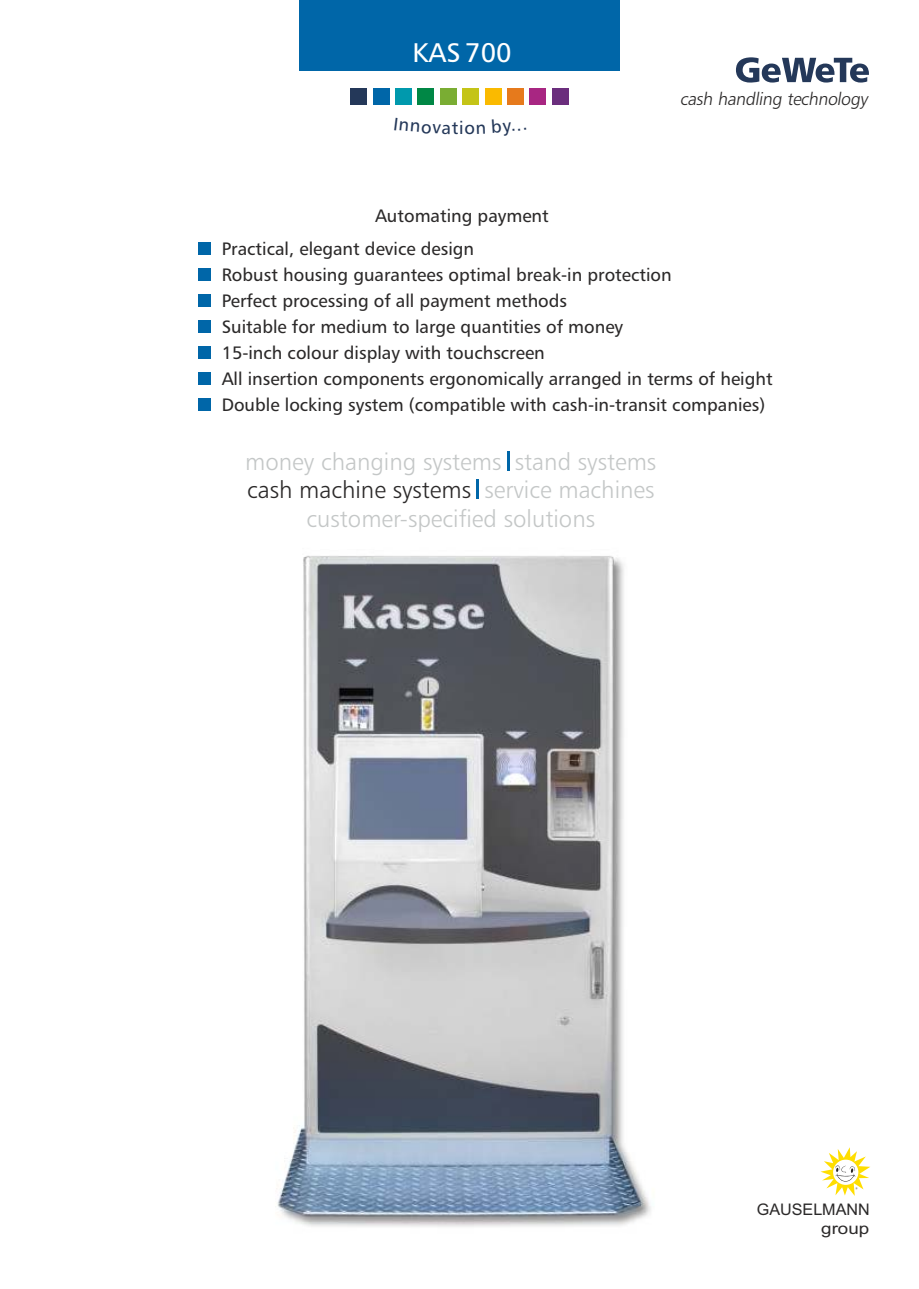
<style>
.page{position:relative;width:919px;height:1289px;background:#fff}
.page>*{position:absolute;margin:0;border:0;box-sizing:border-box;transform-origin:0 0}
.t1{font:27px "Humanist 777 BT Roman B";color:#fff}
.t2{font:24px "Humanist 777 BT Light B";color:#c4c7c7}
.t3{font:24px "Humanist 777 BT Light B";color:#2b2929}
.t4{font:18px/26.1px "Humanist 777 BT Roman B";color:#2b2929}
.t5{font:18px "Humanist 777 BT Roman B";color:#243859}
.t6{font:italic 17.85px "Humanist 777 BT Light B";color:#2b2929}
.t7{font:15.9px/18.8px "Arial";color:#2b2929;text-align:right}
</style>
<div class="page">
<img style="left:276px;top:555px;width:375px;height:672px">
<svg style="left:820px;top:1147px;width:50px;height:48px"></svg>
<svg style="left:736px;top:57px;width:132px;height:26px"></svg>
<div style="left:373px;top:88px;width:16px;height:17px;background:#0066a8"></div>
<div style="left:395px;top:88px;width:17px;height:17px;background:#0099ad"></div>
<div style="left:350px;top:88px;width:17px;height:17px;background:#243859"></div>
<div style="left:417px;top:88px;width:17px;height:17px;background:#008745"></div>
<div style="left:440px;top:88px;width:16px;height:17px;background:#7aad33"></div>
<div style="left:462px;top:88px;width:17px;height:17px;background:#c4c417"></div>
<div style="left:484px;top:88px;width:17px;height:17px;background:#faba00"></div>
<div style="left:507px;top:88px;width:16px;height:17px;background:#e67a1c"></div>
<div style="left:551px;top:88px;width:17px;height:17px;background:#6b2e7d"></div>
<div style="left:529px;top:88px;width:17px;height:17px;background:#a82682"></div>
<div style="left:198px;top:242px;width:13px;height:12px;background:#0066a8"></div>
<div style="left:198px;top:268px;width:13px;height:13px;background:#0066a8"></div>
<div style="left:198px;top:294px;width:13px;height:13px;background:#0066a8"></div>
<div style="left:198px;top:320px;width:13px;height:13px;background:#0066a8"></div>
<div style="left:198px;top:346px;width:13px;height:13px;background:#0066a8"></div>
<div style="left:198px;top:372px;width:13px;height:13px;background:#0066a8"></div>
<div style="left:198px;top:398px;width:13px;height:13px;background:#0066a8"></div>
<div style="left:299px;top:0;width:320px;height:71px;background:#0066a8"></div>
<hr style="left:507px;top:451px;width:2px;height:20px;background:#0066a8">
<hr style="left:476px;top:479px;width:3px;height:20px;background:#0066a8">
<h1 class="t1" style="left:412px;top:41px;width:101px">KAS 700</h1>
<p class="t5" style="left:452px;top:120px;width:25px">tio</p>
<p class="t4" style="left:375px;top:204px;width:175px">Automating payment</p>
<p class="t6" style="left:679px;top:91px;width:192px">cash handling technology</p>
<p class="t4" style="left:222px;top:237px;width:552px">Practical, elegant device design<br>Robust housing guarantees optimal break-in protection<br>Perfect processing of all payment methods<br>Suitable for medium to large quantities of money<br>15-inch colour display with touchscreen<br>All insertion components ergonomically arranged in terms of height Double locking system (compatible with cash-in-transit companies)</p>
<h2 class="t2" style="left:245px;top:451px;width:412px">money changing systems stand systems</h2>
<h2 class="t2" style="left:484px;top:480px;width:171px">service machines</h2>
<h2 class="t2" style="left:306px;top:509px;width:290px">customer-specified solutions</h2>
<h2 class="t3" style="left:247px;top:480px;width:225px">cash machine systems</h2>
<p class="t7" style="left:756px;top:1201px;width:115px">GAUSELMANN group</p>
</div>
